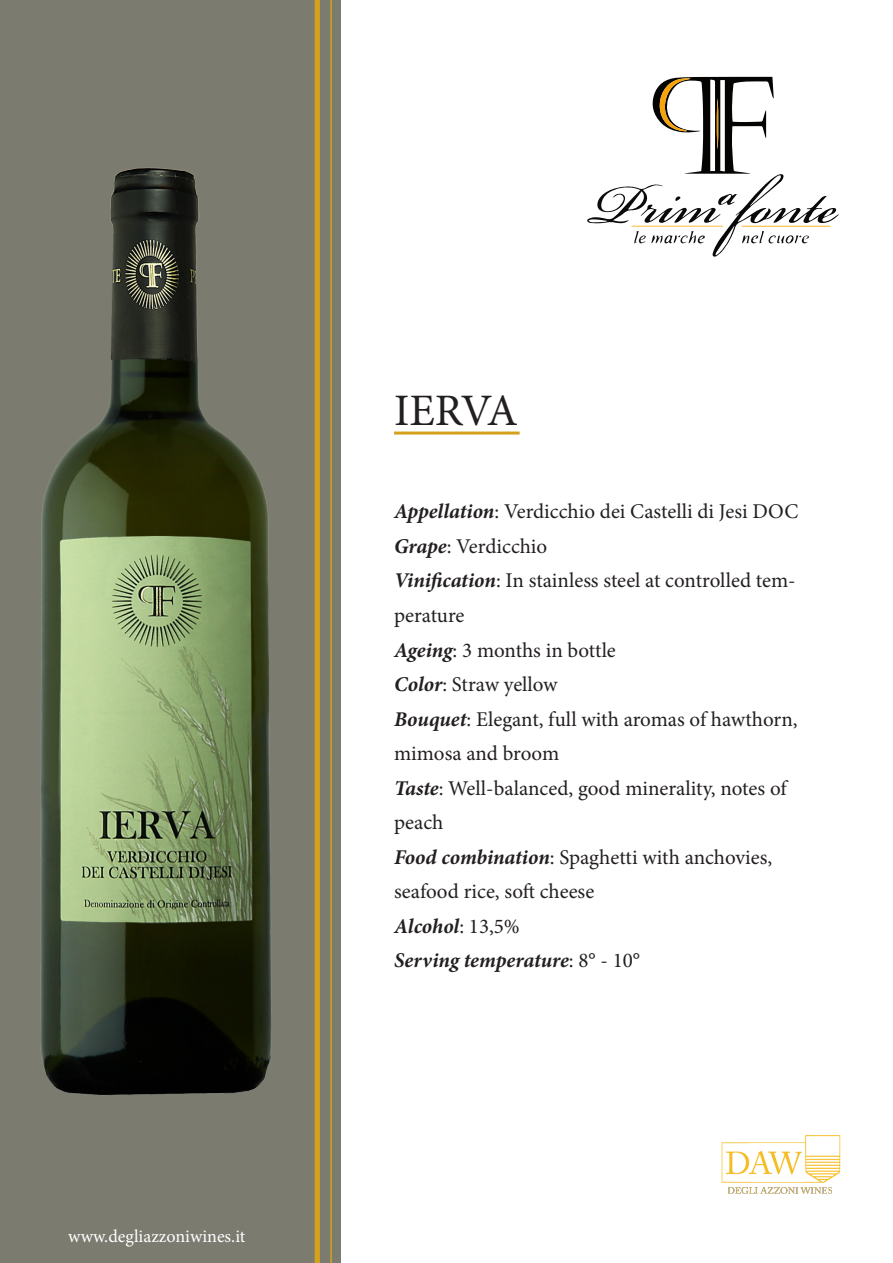
<style>
.page{position:relative;width:893px;height:1263px;background:#fff}
.page>*{position:absolute;margin:0;border:0;box-sizing:border-box;transform-origin:0 0}
.t1{font:45px "Minion Pro";letter-spacing:-.025em;color:#231f20}
.t2{font:21px/34.5px "Minion Pro";color:#231f20}
.t3{font:italic 700 21px "Minion Pro";letter-spacing:-.005em;color:#231f20}
.t4{font:18px "Minion Pro";color:#fff}
.s1{font-weight:700;font-style:italic}
.s2{font-weight:400;font-style:normal}
</style>
<div class="page">
<div style="left:0;top:0;width:340px;height:1263px;background:#7c7b70"></div>
<div style="left:315px;top:0;width:5px;height:1263px;background:#d4a11c"></div>
<hr style="left:330px;top:0;width:2px;height:1263px;background:#d4a11c">
<svg style="left:587px;top:77px;width:252px;height:180px"></svg>
<img style="left:721px;top:1135px;width:120px;height:59px">
<hr style="left:394px;top:431px;width:126px;height:3px;background:#d4a11c">
<img style="left:40px;top:132px;width:292px;height:1005px">
<p class="t4" style="left:68px;top:1224px;width:179px">www.degliazzoniwines.it</p>
<p class="t1" style="left:394px;top:380px;width:125px">IERVA</p>
<p class="t2" style="left:394px;top:495px;width:406px"><span class="s1">Appellation</span>: Verdicchio dei Castelli di Jesi DOC</p>
<p class="t2" style="left:394px;top:529px;width:155px"><span class="s1">Grape</span>: Verdicchio</p>
<p class="t2" style="left:394px;top:564px;width:403px"><span class="s1">Vinification</span>: In stainless steel at controlled tem&shy;perature</p>
<p class="t2" style="left:394px;top:633px;width:223px"><span class="s1">Ageing</span>: 3 months in bottle</p>
<p class="t2" style="left:394px;top:667px;width:165px"><span class="s1">Color</span>: Straw yellow</p>
<p class="t2" style="left:394px;top:702px;width:405px"><span class="s1">Bouquet</span>: Elegant, full with aromas of hawthorn, mimosa and broom</p>
<p class="t2" style="left:394px;top:771px;width:394px"><span class="s1">Taste</span>: Well-balanced, good minerality, notes of peach</p>
<p class="t2" style="left:394px;top:840px;width:380px"><span class="s1">Food combination</span>: Spaghetti with anchovies, seafood rice, soft cheese</p>
<p class="t3" style="left:394px;top:911px;width:127px">Alcohol<span class="s2">: 13,5%</span></p>
<p class="t3" style="left:394px;top:945px;width:248px">Serving temperature<span class="s2">: 8° - 10°</span></p>
</div>
